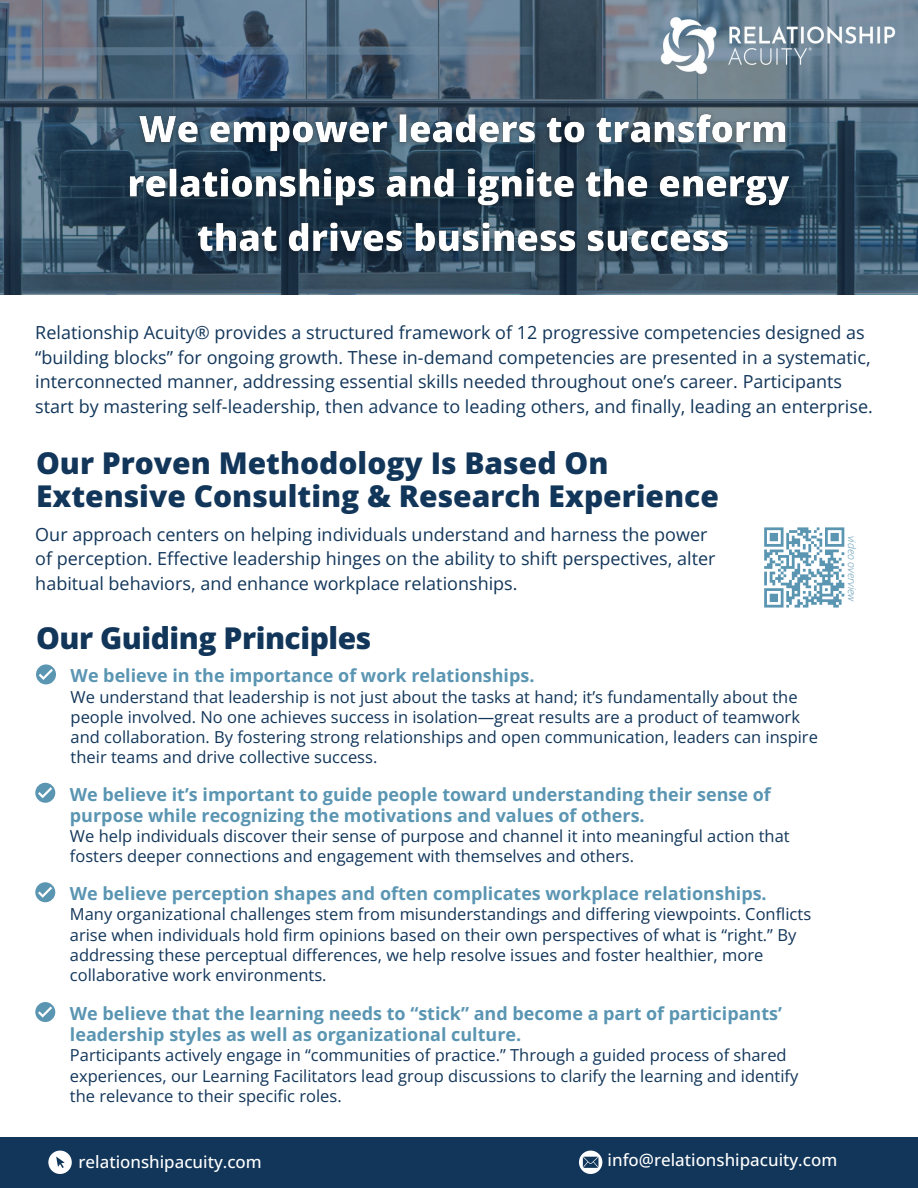
<style>
.page{position:relative;width:918px;height:1188px;background:#fff}
.page>*{position:absolute;margin:0;border:0;box-sizing:border-box;transform-origin:0 0}
.t1{font:800 30px/32.7px "Open Sans";color:#12365a}
.t2{font:18px/24.8px "Open Sans";color:#12365a}
.t3{font:700 18px/21.3px "Open Sans";color:#5a95b2}
.t4{font:500 16.95px "Open Sans";color:#fff}
.t5{font:16.5px/20.2px "Open Sans";color:#12365a}
.t6{font:italic 300 10.5px "Open Sans";color:#5a95b2}
</style>
<div class="page">
<svg style="left:0;top:0;width:918px;height:295px;background:#4b6275"></svg>
<img style="left:661px;top:12px;width:235px;height:67px">
<div style="left:0;top:1137px;width:918px;height:51px;background:#12365a"></div>
<svg style="left:48px;top:1151px;width:24px;height:23px"></svg>
<svg style="left:579px;top:1151px;width:23px;height:23px"></svg>
<svg style="left:764px;top:527px;width:81px;height:81px"></svg>
<svg style="left:36px;top:664px;width:20px;height:20px"></svg>
<svg style="left:39px;top:669px;width:14px;height:11px"></svg>
<div style="left:35px;top:783px;width:20px;height:20px;background:#5a95b2;border-radius:50%"></div>
<svg style="left:38px;top:787px;width:14px;height:11px"></svg>
<div style="left:35px;top:882px;width:20px;height:20px;background:#5a95b2;border-radius:50%"></div>
<svg style="left:38px;top:887px;width:14px;height:11px"></svg>
<div style="left:35px;top:1002px;width:20px;height:20px;background:#5a95b2;border-radius:50%"></div>
<svg style="left:38px;top:1006px;width:14px;height:12px"></svg>
<img style="left:120px;top:103px;width:681px;height:161px">
<p class="t2" style="left:35px;top:320px;width:839px">Relationship Acuity® provides a structured framework of 12 progressive competencies designed as “building blocks” for ongoing growth. These in-demand competencies are presented in a systematic, interconnected manner, addressing essential skills needed throughout one’s career. Participants start by mastering self-leadership, then advance to leading others, and finally, leading an enterprise.</p>
<h1 class="t1" style="left:36px;top:446px;width:684px">Our Proven Methodology Is Based On<br>Extensive Consulting &amp; Research Experience</h1>
<p class="t2" style="left:35px;top:521px;width:682px">Our approach centers on helping individuals understand and harness the power of perception. Effective leadership hinges on the ability to shift perspectives, alter habitual behaviors, and enhance workplace relationships.</p>
<p class="t6" style="left:859px;top:536px;width:67px;rotate:90deg">video overview</p>
<h1 class="t1" style="left:36px;top:621px;width:337px">Our Guiding Principles</h1>
<p class="t3" style="left:71px;top:665px;width:465px">We believe in the importance of work relationships.</p>
<p class="t5" style="left:71px;top:686px;width:749px">We understand that leadership is not just about the tasks at hand; it’s fundamentally about the people involved. No one achieves success in isolation—great results are a product of teamwork and collaboration. By fostering strong relationships and open communication, leaders can inspire their teams and drive collective success.</p>
<p class="t3" style="left:70px;top:783px;width:702px">We believe it’s important to guide people toward understanding their sense of purpose while recognizing the motivations and values of others.</p>
<p class="t5" style="left:70px;top:826px;width:721px">We help individuals discover their sense of purpose and channel it into meaningful action that fosters deeper connections and engagement with themselves and others.</p>
<p class="t3" style="left:70px;top:882px;width:698px">We believe perception shapes and often complicates workplace relationships.</p>
<p class="t5" style="left:70px;top:904px;width:743px">Many organizational challenges stem from misunderstandings and differing viewpoints. Conflicts arise when individuals hold firm opinions based on their own perspectives of what is “right.” By addressing these perceptual differences, we help resolve issues and foster healthier, more collaborative work environments.</p>
<p class="t3" style="left:70px;top:1002px;width:714px">We believe that the learning needs to “stick” and become a part of participants’ leadership styles as well as organizational culture.</p>
<p class="t5" style="left:70px;top:1045px;width:730px">Participants actively engage in “communities of practice.” Through a guided process of shared experiences, our Learning Facilitators lead group discussions to clarify the learning and identify the relevance to their specific roles.</p>
<p class="t4" style="left:79px;top:1150px;width:185px">relationshipacuity.com</p>
<p class="t4" style="left:608px;top:1148px;width:231px">info@relationshipacuity.com</p>
</div>
